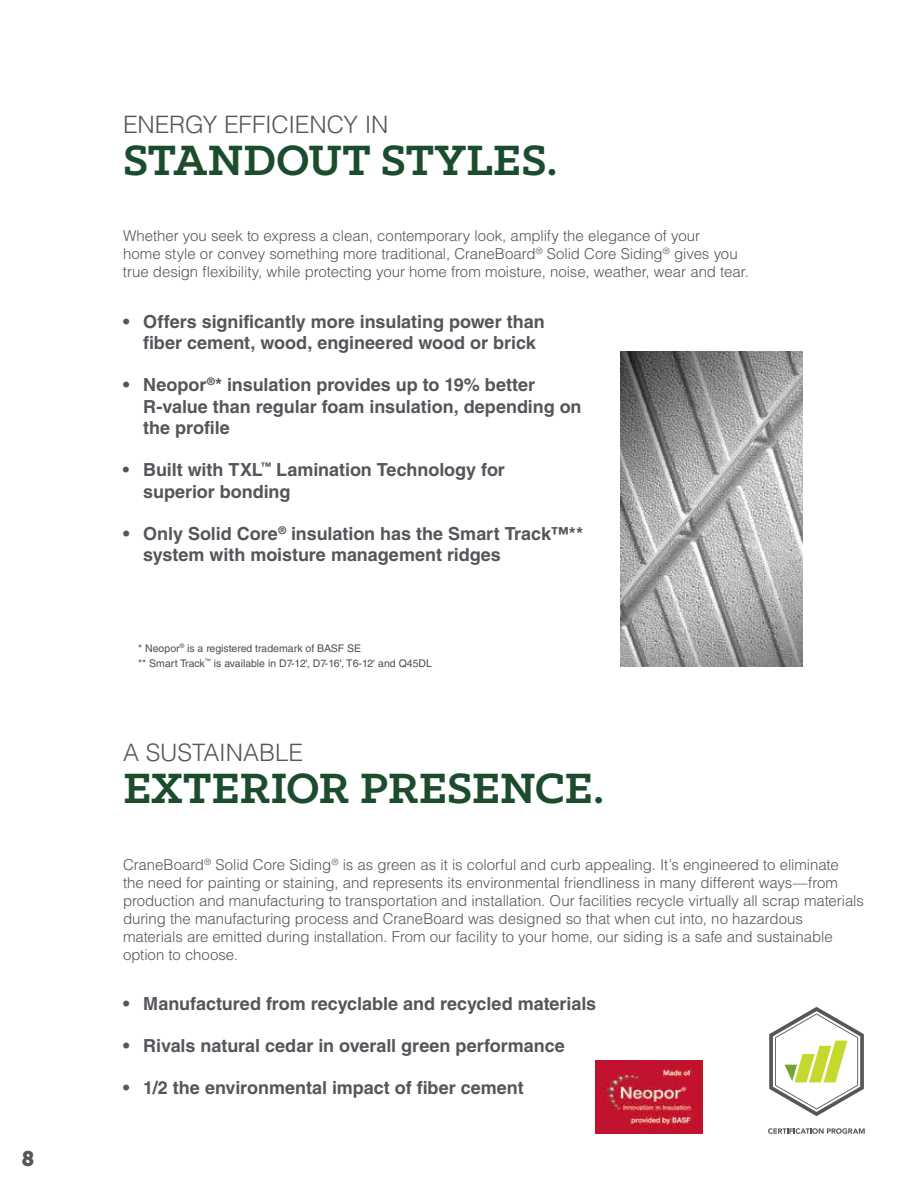
<style>
.page{position:relative;width:918px;height:1188px;background:#fff}
.page>*{position:absolute;margin:0;border:0;box-sizing:border-box;transform-origin:0 0}
.t1{font:700 48px "Klinic Slab";letter-spacing:-.005em;color:#1b4d2d}
.t2{font:300 24px "Helvetica LT Std";letter-spacing:-.01em;color:#54565a}
.t3{font:21px "Museo Sans 900";color:#54565a}
.t4{font:700 18px/21.6px "Helvetica LT Std";letter-spacing:-.005em;color:#54565b}
.t5{font:300 15px/18px "Helvetica LT Std";letter-spacing:-.005em;color:#54565b}
.t6{font:10.5px/15px "Helvetica LT Std";color:#4d4d4f}
</style>
<div class="page">
<img style="left:595px;top:1060px;width:108px;height:74px">
<img style="left:621px;top:351px;width:181px;height:316px">
<svg style="left:769px;top:1007px;width:95px;height:109px"></svg>
<svg style="left:768px;top:1128px;width:97px;height:6px"></svg>
<h3 class="t3" style="left:22px;top:1147px;width:15px">8</h3>
<h2 class="t2" style="left:123px;top:109px;width:267px">ENERGY EFFICIENCY IN</h2>
<h1 class="t1" style="left:123px;top:128px;width:436px">STANDOUT STYLES.</h1>
<p class="t5" style="left:123px;top:227px;width:627px">Whether you seek to express a clean, contemporary look, amplify the elegance of your<br>home style or convey something more traditional, CraneBoard<sup>®</sup> Solid Core Siding<sup>®</sup> gives you true design flexibility, while protecting your home from moisture, noise, weather, wear and tear.</p>
<p class="t4" style="left:143px;top:310px;width:403px;text-indent:-20px">• Offers significantly more insulating power than fiber cement, wood, engineered wood or brick</p>
<p class="t4" style="left:143px;top:374px;width:440px;text-indent:-20px">• Neopor<sup>®</sup>* insulation provides up to 19% better<br>R-value than regular foam insulation, depending on the profile</p>
<p class="t4" style="left:143px;top:459px;width:363px;text-indent:-20px">• Built with TXL<sup>™</sup> Lamination Technology for superior bonding</p>
<p class="t4" style="left:143px;top:522px;width:441px;text-indent:-20px">• Only Solid Core<sup>®</sup> insulation has the Smart Track™** system with moisture management ridges</p>
<p class="t6" style="left:138px;top:640px;width:295px">* Neopor<sup>®</sup> is a registered trademark of BASF SE<br>** Smart Track<sup>™</sup> is available in D7-12', D7-16', T6-12' and Q45DL</p>
<h2 class="t2" style="left:123px;top:738px;width:182px">A SUSTAINABLE</h2>
<h1 class="t1" style="left:123px;top:757px;width:482px">EXTERIOR PRESENCE.</h1>
<p class="t5" style="left:123px;top:855px;width:743px">CraneBoard<sup>®</sup> Solid Core Siding<sup>®</sup> is as green as it is colorful and curb appealing. It’s engineered to eliminate<br>the need for painting or staining, and represents its environmental friendliness in many different ways—from production and manufacturing to transportation and installation. Our facilities recycle virtually all scrap materials during the manufacturing process and CraneBoard was designed so that when cut into, no hazardous materials are emitted during installation. From our facility to your home, our siding is a safe and sustainable option to choose.</p>
<p class="t4" style="left:123px;top:993px;width:475px">• Manufactured from recyclable and recycled materials</p>
<p class="t4" style="left:123px;top:1035px;width:443px">• Rivals natural cedar in overall green performance</p>
<p class="t4" style="left:123px;top:1077px;width:402px">• 1/2 the environmental impact of fiber cement</p>
</div>
